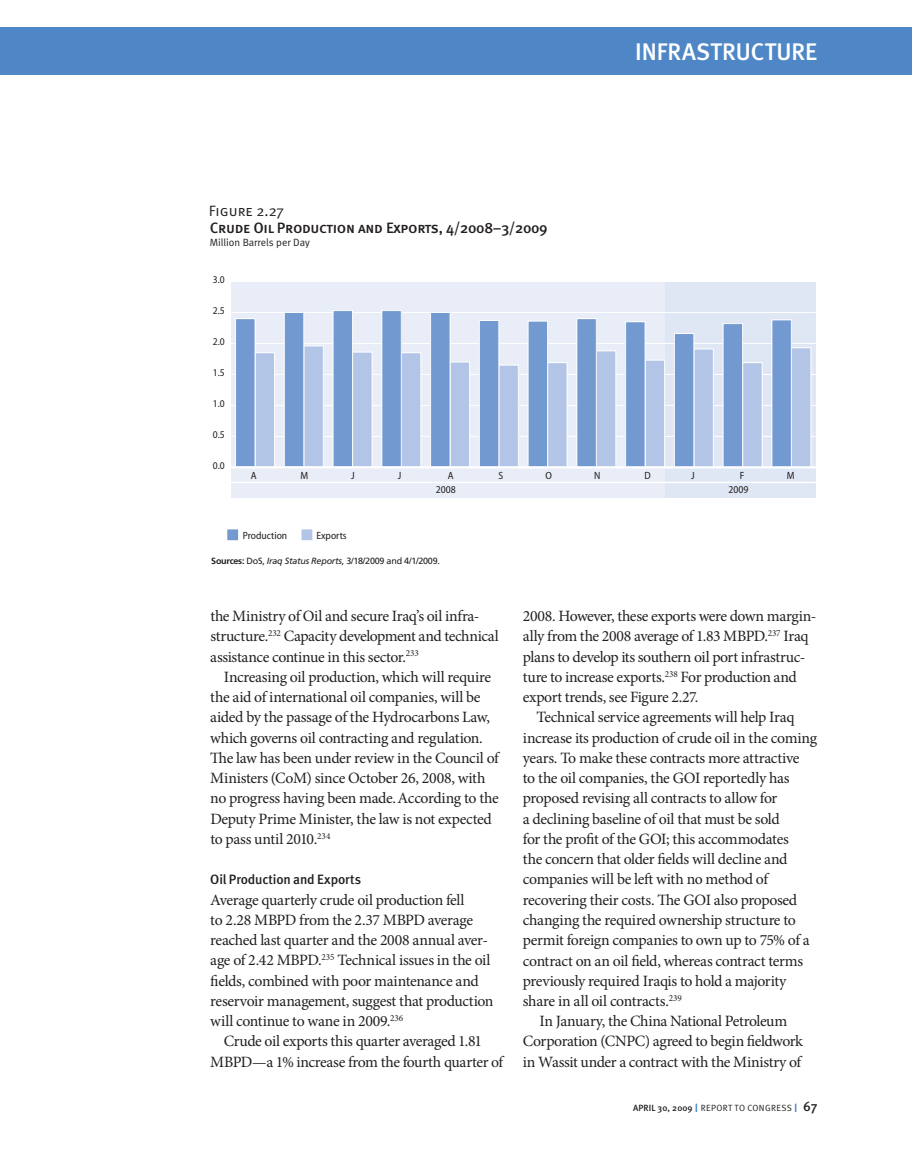
<style>
.page{position:relative;width:912px;height:1168px;background:#fff}
.page>*{position:absolute;margin:0;border:0;box-sizing:border-box;transform-origin:0 0}
.t1{font:500 24px "Meta";letter-spacing:.005em;color:#fff}
.t2{font:15.75px/20.2px "Minion Pro";letter-spacing:-.025em;color:#231f20}
.t3{font:15px "Meta Medium Caps";letter-spacing:-.02em;color:#231f20}
.t4{font:15px "Meta Normal Caps";color:#231f20}
.t5{font:500 13.5px "Meta";letter-spacing:-.01em;color:#231f20}
.t6{font:semi-condensed 10.5px "Myriad Pro";color:#231f20}
.t7{font:10.5px "Meta Normal";color:#231f20}
.t8{font:semi-condensed 10.35px "Myriad Pro";color:#231f20}
.t9{font:9px "Frutiger";letter-spacing:-.025em;color:#231f20}
.t10{font:9px "Meta Normal";letter-spacing:.04em;color:#231f20}
.s1{font-weight:700}
.s2{font-style:italic}
.s3{font-family:"Meta";font-weight:500}
.s4{font-family:"Meta";font-weight:500;font-size:12px;color:#4f87c6}
.s5{font-family:"Meta";font-weight:500;font-size:13.5px}
</style>
<div class="page">
<div style="left:0;top:27px;width:911px;height:47px;background:#4f87c6"></div>
<div style="left:231px;top:281px;width:434px;height:216px;background:#e9edf7"></div>
<div style="left:665px;top:281px;width:150px;height:216px;background:#dfe6f4"></div>
<hr style="left:230px;top:436px;width:585px;height:1px;background:#fff">
<hr style="left:230px;top:405px;width:585px;height:1px;background:#fff">
<hr style="left:230px;top:374px;width:585px;height:1px;background:#fff">
<hr style="left:230px;top:343px;width:585px;height:1px;background:#fff">
<hr style="left:230px;top:312px;width:585px;height:1px;background:#fff">
<hr style="left:230px;top:281px;width:585px;height:1px;background:#fff">
<div style="left:255px;top:353px;width:19px;height:114px;background:#b3c5e6"></div>
<div style="left:254px;top:352px;width:21px;height:116px;border:1px solid #fff"></div>
<div style="left:304px;top:346px;width:19px;height:121px;background:#b3c5e6"></div>
<div style="left:303px;top:345px;width:20px;height:123px;border:1px solid #fff"></div>
<div style="left:352px;top:352px;width:20px;height:115px;background:#b3c5e6"></div>
<div style="left:352px;top:352px;width:20px;height:116px;border:1px solid #fff"></div>
<div style="left:401px;top:353px;width:19px;height:114px;background:#b3c5e6"></div>
<div style="left:401px;top:352px;width:20px;height:116px;border:1px solid #fff"></div>
<div style="left:450px;top:362px;width:19px;height:105px;background:#b3c5e6"></div>
<div style="left:449px;top:362px;width:21px;height:106px;border:1px solid #fff"></div>
<div style="left:498px;top:365px;width:20px;height:102px;background:#b3c5e6"></div>
<div style="left:498px;top:365px;width:20px;height:103px;border:1px solid #fff"></div>
<div style="left:547px;top:363px;width:20px;height:104px;background:#b3c5e6"></div>
<div style="left:547px;top:362px;width:20px;height:106px;border:1px solid #fff"></div>
<div style="left:596px;top:351px;width:19px;height:116px;background:#b3c5e6"></div>
<div style="left:595px;top:350px;width:21px;height:118px;border:1px solid #fff"></div>
<div style="left:645px;top:360px;width:19px;height:107px;background:#b3c5e6"></div>
<div style="left:644px;top:360px;width:20px;height:108px;border:1px solid #fff"></div>
<div style="left:693px;top:349px;width:20px;height:118px;background:#b3c5e6"></div>
<div style="left:693px;top:349px;width:20px;height:119px;border:1px solid #fff"></div>
<div style="left:742px;top:363px;width:19px;height:104px;background:#b3c5e6"></div>
<div style="left:742px;top:362px;width:20px;height:106px;border:1px solid #fff"></div>
<div style="left:791px;top:348px;width:19px;height:119px;background:#b3c5e6"></div>
<div style="left:790px;top:347px;width:21px;height:121px;border:1px solid #fff"></div>
<div style="left:235px;top:319px;width:20px;height:148px;background:#7299d0"></div>
<div style="left:235px;top:318px;width:20px;height:150px;border:1px solid #fff"></div>
<div style="left:284px;top:312px;width:20px;height:155px;background:#7299d0"></div>
<div style="left:284px;top:312px;width:20px;height:156px;border:1px solid #fff"></div>
<div style="left:333px;top:311px;width:19px;height:156px;background:#7299d0"></div>
<div style="left:332px;top:310px;width:21px;height:158px;border:1px solid #fff"></div>
<div style="left:382px;top:311px;width:19px;height:156px;background:#7299d0"></div>
<div style="left:381px;top:310px;width:20px;height:158px;border:1px solid #fff"></div>
<div style="left:430px;top:312px;width:20px;height:155px;background:#7299d0"></div>
<div style="left:430px;top:312px;width:20px;height:156px;border:1px solid #fff"></div>
<div style="left:479px;top:320px;width:19px;height:147px;background:#7299d0"></div>
<div style="left:479px;top:320px;width:20px;height:148px;border:1px solid #fff"></div>
<div style="left:528px;top:321px;width:19px;height:146px;background:#7299d0"></div>
<div style="left:527px;top:321px;width:21px;height:147px;border:1px solid #fff"></div>
<div style="left:576px;top:319px;width:20px;height:148px;background:#7299d0"></div>
<div style="left:576px;top:318px;width:20px;height:150px;border:1px solid #fff"></div>
<div style="left:625px;top:322px;width:20px;height:145px;background:#7299d0"></div>
<div style="left:625px;top:321px;width:20px;height:147px;border:1px solid #fff"></div>
<div style="left:674px;top:333px;width:19px;height:134px;background:#7299d0"></div>
<div style="left:673px;top:333px;width:21px;height:135px;border:1px solid #fff"></div>
<div style="left:723px;top:324px;width:19px;height:143px;background:#7299d0"></div>
<div style="left:722px;top:323px;width:20px;height:145px;border:1px solid #fff"></div>
<div style="left:771px;top:320px;width:20px;height:147px;background:#7299d0"></div>
<div style="left:771px;top:319px;width:20px;height:149px;border:1px solid #fff"></div>
<hr style="left:230px;top:466px;width:585px;height:2px;background:#fff">
<div style="left:227px;top:529px;width:11px;height:12px;background:#7299d0"></div>
<div style="left:226px;top:528px;width:13px;height:13px;border:1px solid #fff"></div>
<div style="left:301px;top:529px;width:12px;height:12px;background:#b3c5e6"></div>
<div style="left:300px;top:528px;width:13px;height:13px;border:1px solid #fff"></div>
<hr style="left:230px;top:482px;width:585px;height:1px;background:#fff">
<p class="t4" style="left:209px;top:202px;width:76px">Figure 2.27</p>
<p class="t3" style="left:210px;top:219px;width:339px">Crude Oil Production and Exports, 4/2008−3/2009</p>
<p class="t7" style="left:210px;top:238px;width:102px">Million Barrels per Day</p>
<p class="t8" style="left:213px;top:276px;width:13px">3.0</p>
<p class="t8" style="left:213px;top:307px;width:13px">2.5</p>
<p class="t8" style="left:213px;top:338px;width:13px">2.0</p>
<p class="t8" style="left:213px;top:369px;width:13px">1.5</p>
<p class="t8" style="left:213px;top:400px;width:13px">1.0</p>
<p class="t8" style="left:213px;top:431px;width:13px">0.5</p>
<p class="t8" style="left:213px;top:462px;width:13px">0.0</p>
<h1 class="t1" style="left:635px;top:43px;width:184px">INFRASTRUCTURE</h1>
<p class="t6" style="left:351px;top:471px;width:5px">J</p>
<p class="t6" style="left:447px;top:471px;width:7px">A</p>
<p class="t6" style="left:498px;top:471px;width:6px">S</p>
<p class="t6" style="left:545px;top:471px;width:8px">O</p>
<p class="t6" style="left:594px;top:471px;width:8px">N</p>
<p class="t6" style="left:691px;top:471px;width:5px">J</p>
<p class="t6" style="left:644px;top:471px;width:8px">D</p>
<p class="t6" style="left:739px;top:471px;width:6px">F</p>
<p class="t6" style="left:786px;top:471px;width:9px">M</p>
<p class="t6" style="left:251px;top:471px;width:7px">A</p>
<p class="t6" style="left:300px;top:471px;width:9px">M</p>
<p class="t6" style="left:397px;top:471px;width:5px">J</p>
<p class="t6" style="left:242px;top:531px;width:46px">Production</p>
<p class="t6" style="left:316px;top:531px;width:32px">Exports</p>
<p class="t6" style="left:436px;top:485px;width:21px">2008</p>
<p class="t6" style="left:728px;top:485px;width:21px">2009</p>
<p class="t9" style="left:211px;top:557px;width:230px"><span class="s1">Sources:</span> DoS, <span class="s2">Iraq Status Reports</span>, 3/18/2009 and 4/1/2009.</p>
<p class="t2" style="left:210px;top:607px;width:290px">the Ministry of Oil and secure Iraq’s oil infra&shy;structure.<sup>232</sup> Capacity development and technical assistance continue in this sector.<sup>233</sup></p>
<p class="t2" style="left:210px;top:668px;width:290px;text-indent:13px">Increasing oil production, which will require the aid of international oil companies, will be aided by the passage of the Hydrocarbons Law, which governs oil contracting and regulation.<br>The law has been under review in the Council of Ministers (CoM) since October 26, 2008, with no progress having been made.According to the Deputy Prime Minister, the law is not expected to pass until 2010.<sup>234</sup></p>
<p class="t5" style="left:210px;top:875px;width:152px">Oil Production and Exports</p>
<p class="t2" style="left:210px;top:891px;width:284px">Average quarterly crude oil production fell<br>to 2.28 MBPD from the 2.37 MBPD average reached last quarter and the 2008 annual aver&shy;age of 2.42 MBPD.<sup>235</sup> Technical issues in the oil fields, combined with poor maintenance and reservoir management, suggest that production will continue to wane in 2009.<sup>236</sup></p>
<p class="t2" style="left:210px;top:1032px;width:294px;text-align:center">Crude oil exports this quarter averaged 1.81<br>MBPD—a 1% increase from the fourth quarter of</p>
<p class="t2" style="left:522px;top:607px;width:295px">2008. However, these exports were down margin&shy;ally from the 2008 average of 1.83 MBPD.<sup>237</sup> Iraq plans to develop its southern oil port infrastruc&shy;ture to increase exports.<sup>238</sup> For production and export trends, see Figure 2.27.</p>
<p class="t2" style="left:536px;top:708px;width:259px">Technical service agreements will help Iraq</p>
<p class="t2" style="left:522px;top:729px;width:296px">increase its production of crude oil in the coming</p>
<p class="t2" style="left:522px;top:749px;width:278px">years. To make these contracts more attractive</p>
<p class="t2" style="left:522px;top:769px;width:268px">to the oil companies, the GOI reportedly has</p>
<p class="t2" style="left:522px;top:789px;width:256px">proposed revising all contracts to allow for</p>
<p class="t2" style="left:522px;top:810px;width:258px">a declining baseline of oil that must be sold</p>
<p class="t2" style="left:522px;top:830px;width:267px">for the profit of the GOI; this accommodates</p>
<p class="t2" style="left:522px;top:850px;width:266px">the concern that older fields will decline and</p>
<p class="t2" style="left:522px;top:870px;width:247px">companies will be left with no method of</p>
<p class="t2" style="left:522px;top:891px;width:276px">recovering their costs. The GOI also proposed</p>
<p class="t2" style="left:522px;top:911px;width:274px">changing the required ownership structure to</p>
<p class="t2" style="left:522px;top:931px;width:288px">permit foreign companies to own up to 75% of a</p>
<p class="t2" style="left:522px;top:951px;width:282px">contract on an oil field, whereas contract terms</p>
<p class="t2" style="left:522px;top:972px;width:265px">previously required Iraqis to hold a majority</p>
<p class="t2" style="left:522px;top:992px;width:160px">share in all oil contracts.<sup>239</sup></p>
<p class="t2" style="left:539px;top:1012px;width:249px">In January, the China National Petroleum</p>
<p class="t2" style="left:522px;top:1032px;width:281px">Corporation (CNPC) agreed to begin fieldwork</p>
<p class="t2" style="left:522px;top:1053px;width:280px">in Wassit under a contract with the Ministry of</p>
<p class="t10" style="left:633px;top:1104px;width:186px"><span class="s3">APRIL 30, 2009</span> <span class="s4">I</span> REPORT TO CONGRESS <span class="s4">I</span> <span class="s5">67</span></p>
</div>
